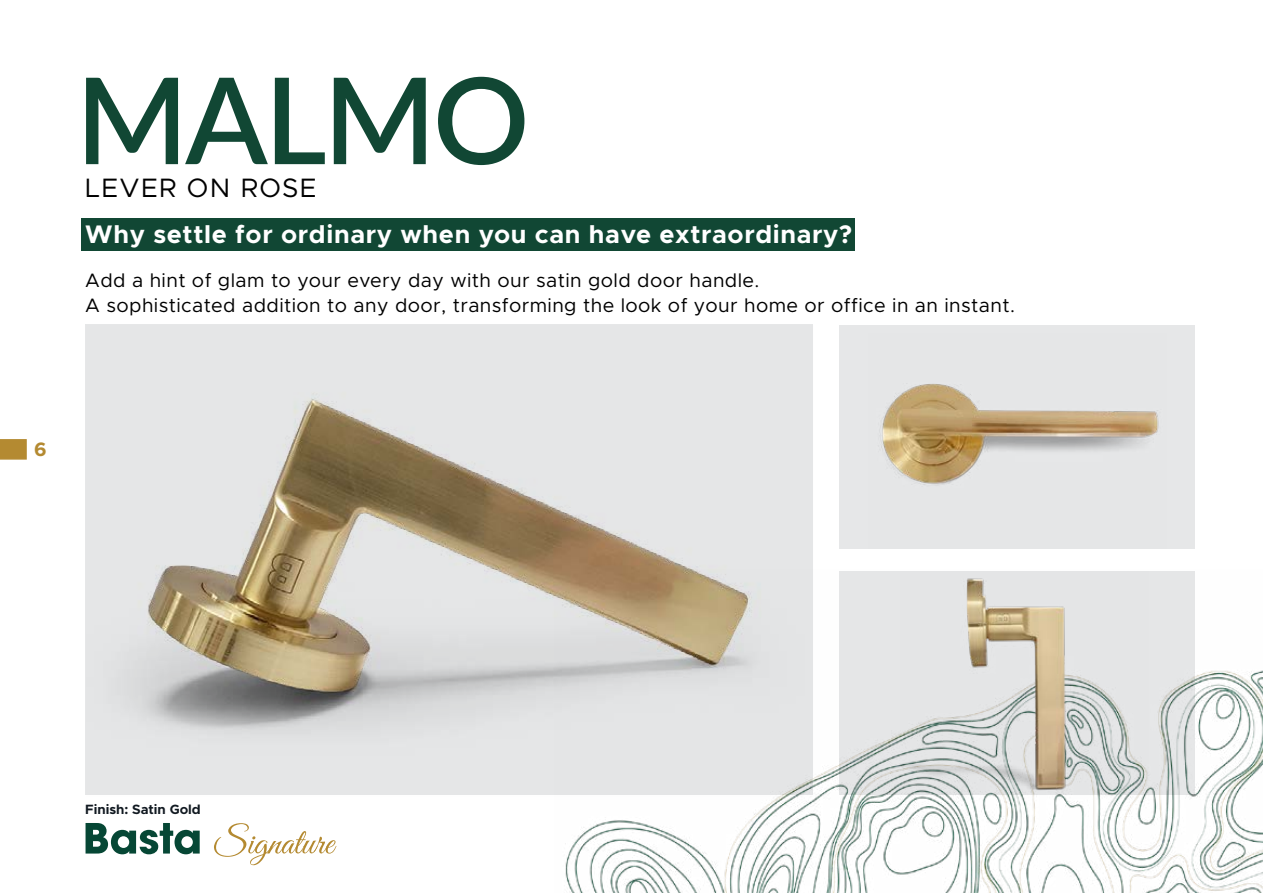
<style>
.page{position:relative;width:1263px;height:893px;background:#fff}
.page>*{position:absolute;margin:0;border:0;box-sizing:border-box;transform-origin:0 0}
.t1{font:600 120px "Lato";letter-spacing:-.025em;color:#114734}
.t2{font:26.7px "Metropolis";letter-spacing:.05em;color:#000}
.t3{font:700 25.5px "Metropolis";letter-spacing:.025em;color:#fff}
.t4{font:19.5px/25.5px "Metropolis";letter-spacing:.02em;color:#000}
.t5{font:700 19.5px "Metropolis";color:#b48a31}
.t6{font:700 13.5px "Metropolis";color:#111921}
</style>
<div class="page">
<svg style="left:0;top:439px;width:27px;height:21px"></svg>
<svg style="left:86px;top:823px;width:114px;height:31px"></svg>
<svg style="left:214px;top:823px;width:122px;height:42px"></svg>
<img style="left:565px;top:571px;width:698px;height:322px">
<div style="left:839px;top:572px;width:355px;height:223px;background:#e6e7e8"></div>
<img style="left:900px;top:578px;width:249px;height:217px">
<div style="left:839px;top:325px;width:356px;height:224px;background:#e6e7e8"></div>
<img style="left:881px;top:384px;width:278px;height:101px">
<img style="left:86px;top:325px;width:727px;height:471px">
<div style="left:81px;top:218px;width:774px;height:33px;background:#114734"></div>
<h1 class="t1" style="left:76px;top:33px;width:455px">MALMO</h1>
<h2 class="t2" style="left:85px;top:171px;width:233px">LEVER ON ROSE</h2>
<h3 class="t3" style="left:85px;top:218px;width:768px">Why settle for ordinary when you can have extraordinary?</h3>
<p class="t4" style="left:85px;top:267px;width:931px">Add a hint of glam to your every day with our satin gold door handle.<br>A sophisticated addition to any door, transforming the look of your home or office in an instant.</p>
<p class="t5" style="left:34px;top:437px;width:14px">6</p>
<p class="t6" style="left:85px;top:801px;width:117px">Finish: Satin Gold</p>
</div>
